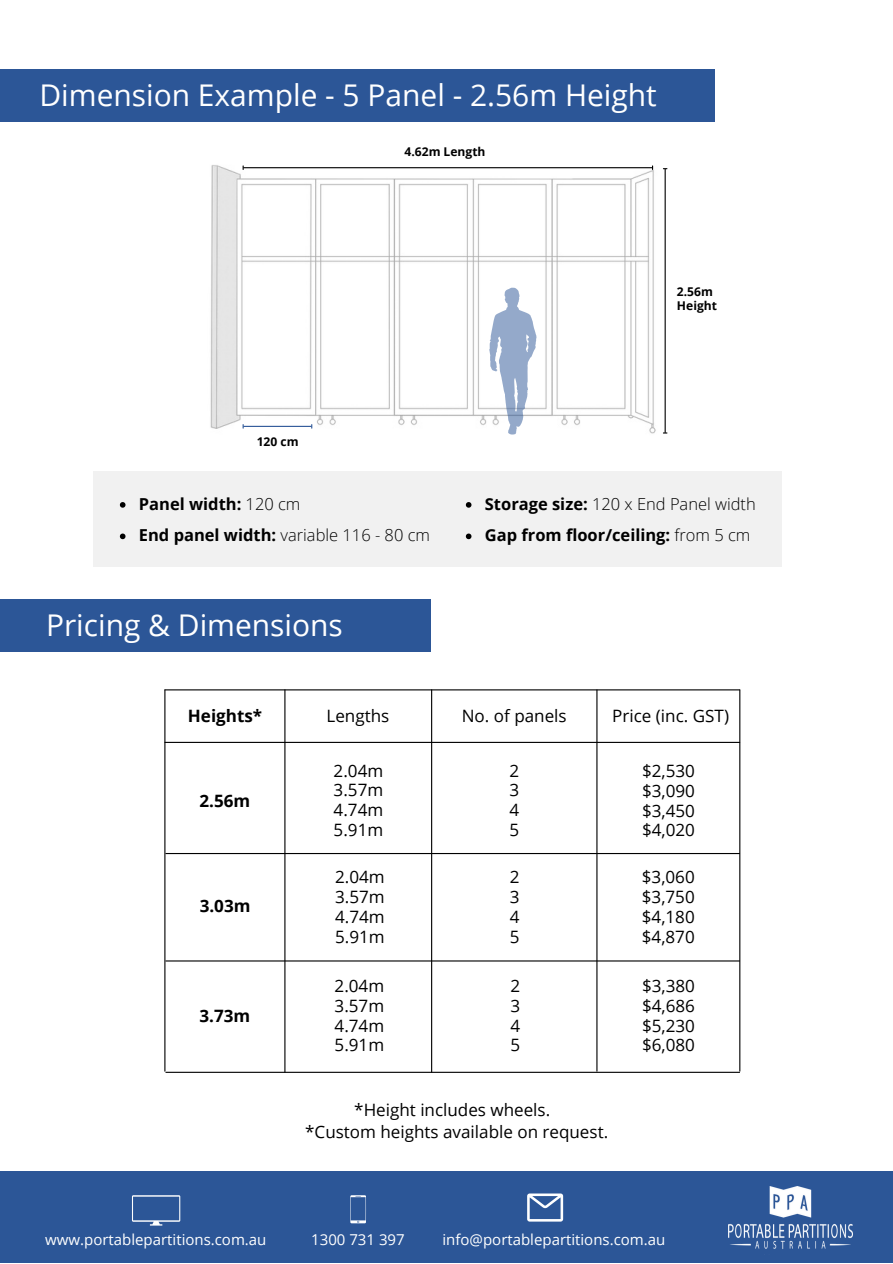
<style>
.page{position:relative;width:893px;height:1264px;background:#fff}
.page>*{position:absolute;margin:0;border:0;box-sizing:border-box;transform-origin:0 0}
.t1{font:29.85px "Open Sans";color:#fff}
.t2{font:17.1px/19.8px "Open Sans";color:#000;text-align:justify}
.t3{font:700 17.1px "Open Sans";color:#000}
.t4{font:700 16.5px/31.5px "Open Sans";color:#000}
.t5{font:15px "Open Sans";color:#fff}
.t6{font:700 12.15px/14px "Open Sans";color:#000}
.s1{font-weight:300}
</style>
<div class="page">
<div style="left:0;top:1171px;width:892px;height:91px;background:#2c5697"></div>
<svg style="left:350px;top:1195px;width:16px;height:28px"></svg>
<svg style="left:132px;top:1195px;width:48px;height:30px"></svg>
<svg style="left:527px;top:1193px;width:36px;height:28px"></svg>
<img style="left:728px;top:1186px;width:124px;height:63px">
<hr style="left:165px;top:741px;width:574px;height:2px;background:#000">
<hr style="left:166px;top:853px;width:573px;height:1px;background:#000">
<hr style="left:166px;top:960px;width:573px;height:1px;background:#000">
<hr style="left:166px;top:1071px;width:573px;height:1px;background:#000">
<hr style="left:284px;top:689px;width:1px;height:383px;background:#000">
<hr style="left:431px;top:689px;width:1px;height:383px;background:#000">
<hr style="left:596px;top:690px;width:1px;height:381px;background:#000">
<hr style="left:164px;top:690px;width:1px;height:381px;background:#000">
<hr style="left:739px;top:690px;width:1px;height:381px;background:#000">
<hr style="left:165px;top:689px;width:574px;height:1px;background:#000">
<img style="left:210px;top:165px;width:455px;height:270px">
<hr style="left:244px;top:167px;width:408px;height:1px;background:#000">
<hr style="left:664px;top:169px;width:1px;height:263px;background:#000">
<hr style="left:244px;top:426px;width:67px;height:1px;background:#2c5697">
<svg style="left:489px;top:288px;width:47px;height:146px"></svg>
<div style="left:0;top:598px;width:430px;height:53px;background:#2c5697"></div>
<div style="left:0;top:69px;width:714px;height:53px;background:#2c5697"></div>
<div style="left:93px;top:471px;width:688px;height:95px;background:#f1f1f1"></div>
<svg style="left:120px;top:502px;width:5px;height:5px"></svg>
<svg style="left:120px;top:533px;width:5px;height:6px"></svg>
<svg style="left:466px;top:502px;width:5px;height:5px"></svg>
<svg style="left:466px;top:533px;width:5px;height:6px"></svg>
<h1 class="t1" style="left:39px;top:74px;width:618px">Dimension Example - 5 Panel - 2.56m Height</h1>
<p class="t6" style="left:404px;top:144px;width:82px">4.62m Length</p>
<p class="t6" style="left:257px;top:434px;width:43px">120 cm</p>
<p class="t6" style="left:677px;top:284px;width:42px">2.56m<br>Height</p>
<p class="t4" style="left:139px;top:488px;width:293px">Panel width: <span class="s1">120 cm<br></span>End panel width: <span class="s1">variable 116 - 80 cm</span></p>
<p class="t4" style="left:485px;top:488px;width:272px">Storage size: <span class="s1">120 x End Panel width<br></span>Gap from floor/ceiling: <span class="s1">from 5 cm</span></p>
<h1 class="t1" style="left:46px;top:604px;width:298px">Pricing &amp; Dimensions</h1>
<p class="t3" style="left:188px;top:704px;width:76px">Heights*</p>
<p class="t3" style="left:199px;top:788px;width:52px">2.56m</p>
<p class="t3" style="left:200px;top:893px;width:52px">3.03m</p>
<p class="t3" style="left:199px;top:1004px;width:52px">3.73m</p>
<p class="t2" style="left:461px;top:705px;width:106px">No. of panels</p>
<p class="t2" style="left:509px;top:760px;width:11px">2<br>3<br>4<br>5</p>
<p class="t2" style="left:326px;top:705px;width:64px">Lengths</p>
<p class="t2" style="left:612px;top:705px;width:118px">Price (inc. GST)</p>
<p class="t2" style="left:333px;top:760px;width:51px">2.04m 3.57m 4.74m 5.91m</p>
<p class="t2" style="left:642px;top:760px;width:54px">$2,530 $3,090 $3,450 $4,020</p>
<p class="t2" style="left:335px;top:866px;width:51px">2.04m 3.57m 4.74m 5.91m</p>
<p class="t2" style="left:334px;top:975px;width:51px">2.04m 3.57m 4.74m 5.91m</p>
<p class="t2" style="left:510px;top:866px;width:11px">2<br>3<br>4<br>5</p>
<p class="t2" style="left:510px;top:975px;width:11px">2<br>3<br>4<br>5</p>
<p class="t2" style="left:305px;top:1099px;width:304px;line-height:21.3px;text-align:center">*Height includes wheels.<br>*Custom heights available on request.</p>
<p class="t2" style="left:641px;top:866px;width:54px">$3,060 $3,750 $4,180 $4,870</p>
<p class="t2" style="left:642px;top:975px;width:54px">$3,380 $4,686 $5,230 $6,080</p>
<p class="t5" style="left:45px;top:1228px;width:223px">www.portablepartitions.com.au</p>
<p class="t5" style="left:311px;top:1228px;width:95px">1300 731 397</p>
<p class="t5" style="left:442px;top:1228px;width:224px">info@portablepartitions.com.au</p>
</div>
